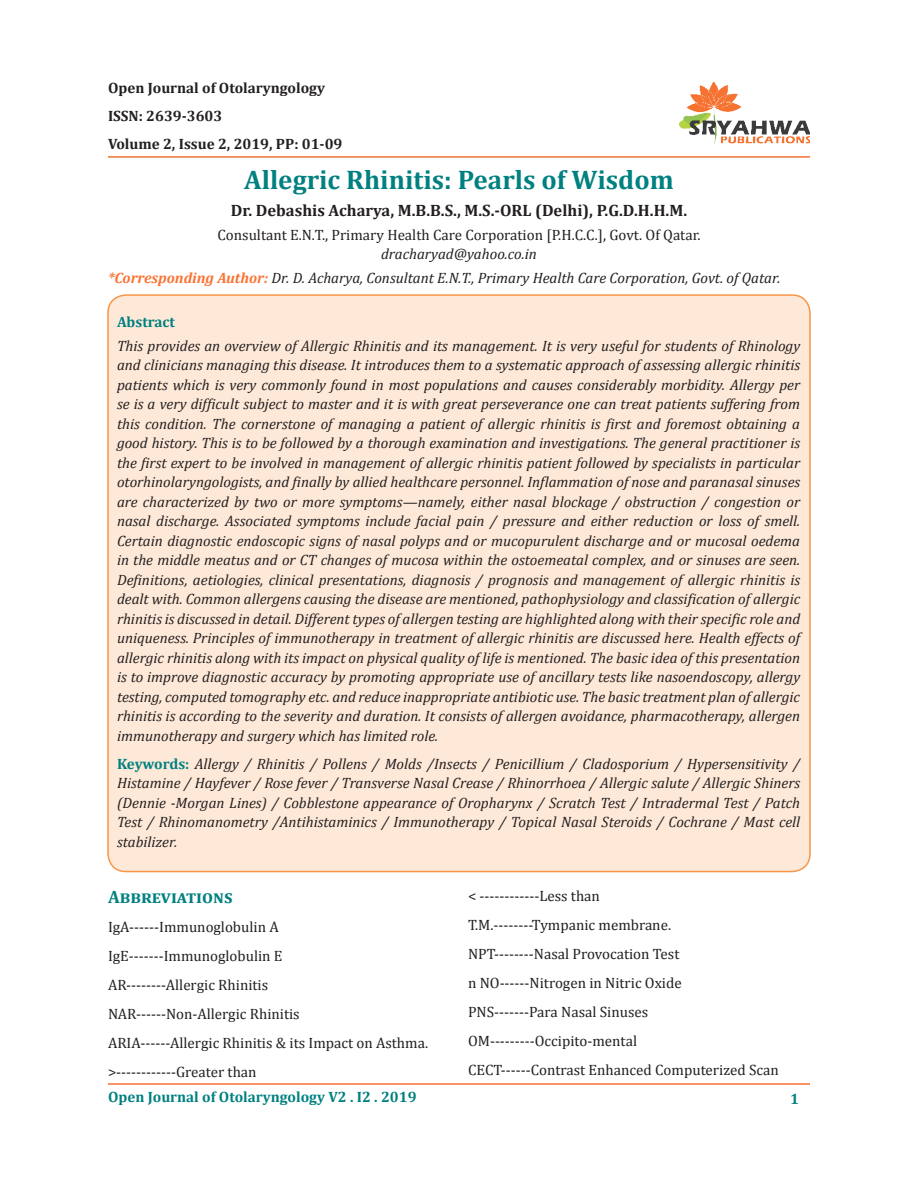
<style>
.page{position:relative;width:918px;height:1188px;background:#fff}
.page>*{position:absolute;margin:0;border:0;box-sizing:border-box;transform-origin:0 0}
.t1{font:700 27px "Cambria";color:#008080}
.t2{font:700 18px "Cambria";color:#008080}
.t3{font:700 16.5px "Cambria";color:#231f20}
.t4{font:italic 15px/19.5px "Cambria";color:#231f20;text-align:justify}
.t5{font:15px "Cambria";color:#231f20}
.t6{font:700 15px "Cambria";color:#231f20}
.t7{font:700 15px "Cambria";color:#008080}
.s1{font-weight:700;color:#fb7232}
.s2{font-weight:700;font-style:normal;color:#008080}
</style>
<div class="page">
<hr style="left:108px;top:1083px;width:702px;height:2px;background:#f37232">
<hr style="left:108px;top:156px;width:702px;height:2px;background:#f37232">
<img style="left:680px;top:81px;width:130px;height:62px">
<div style="left:108px;top:295px;width:702px;height:577px;background:#fee9d8;border-radius:18px"></div>
<p class="t6" style="left:108px;top:77px;width:219px">Open Journal of Otolaryngology</p>
<p class="t6" style="left:108px;top:105px;width:116px">ISSN: 2639-3603</p>
<p class="t6" style="left:108px;top:133px;width:236px">Volume 2, Issue 2, 2019, PP: 01-09</p>
<p class="t1" style="left:244px;top:160px;width:431px">Allegric Rhinitis: Pearls of Wisdom</p>
<p class="t3" style="left:231px;top:198px;width:458px">Dr. Debashis Acharya, M.B.B.S., M.S.-ORL (Delhi), P.G.D.H.H.M.</p>
<p class="t5" style="left:217px;top:226px;width:485px">Consultant E.N.T., Primary Health Care Corporation [P.H.C.C.], Govt. Of Qatar.</p>
<p class="t4" style="left:381px;top:244px;width:157px">dracharyad@yahoo.co.in</p>
<p class="t4" style="left:108px;top:267px;width:674px"><span class="s1">*Corresponding Author:</span> Dr. D. Acharya, Consultant E.N.T., Primary Health Care Corporation, Govt. of Qatar.</p>
<p class="t7" style="left:117px;top:311px;width:60px">Abstract</p>
<p class="t4" style="left:117px;top:335px;width:685px">This provides an overview of Allergic Rhinitis and its management. It is very useful for students of Rhinology and clinicians managing this disease. It introduces them to a systematic approach of assessing allergic rhinitis patients which is very commonly found in most populations and causes considerably morbidity. Allergy per se is a very difficult subject to master and it is with great perseverance one can treat patients suffering from this condition. The cornerstone of managing a patient of allergic rhinitis is first and foremost obtaining a good history. This is to be followed by a thorough examination and investigations. The general practitioner is the first expert to be involved in management of allergic rhinitis patient followed by specialists in particular otorhinolaryngologists, and finally by allied healthcare personnel. Inflammation of nose and paranasal sinuses are characterized by two or more symptoms—namely, either nasal blockage / obstruction / congestion or nasal discharge. Associated symptoms include facial pain / pressure and either reduction or loss of smell.<br>Certain diagnostic endoscopic signs of nasal polyps and or mucopurulent discharge and or mucosal oedema in the middle meatus and or CT changes of mucosa within the ostoemeatal complex, and or sinuses are seen.<br>Definitions, aetiologies, clinical presentations, diagnosis / prognosis and management of allergic rhinitis is dealt with. Common allergens causing the disease are mentioned, pathophysiology and classification of allergic rhinitis is discussed in detail. Different types of allergen testing are highlighted along with their specific role and uniqueness. Principles of immunotherapy in treatment of allergic rhinitis are discussed here. Health effects of allergic rhinitis along with its impact on physical quality of life is mentioned. The basic idea of this presentation is to improve diagnostic accuracy by promoting appropriate use of ancillary tests like nasoendoscopy, allergy testing, computed tomography etc. and reduce inappropriate antibiotic use. The basic treatment plan of allergic rhinitis is according to the severity and duration. It consists of allergen avoidance, pharmacotherapy, allergen immunotherapy and surgery which has limited role.</p>
<p class="t4" style="left:117px;top:753px;width:685px"><span class="s2">Keywords:</span> Allergy / Rhinitis / Pollens / Molds /Insects / Penicillium / Cladosporium / Hypersensitivity / Histamine / Hayfever / Rose fever / Transverse Nasal Crease / Rhinorrhoea / Allergic salute / Allergic Shiners (Dennie -Morgan Lines) / Cobblestone appearance of Oropharynx / Scratch Test / Intradermal Test / Patch Test / Rhinomanometry /Antihistaminics / Immunotherapy / Topical Nasal Steroids / Cochrane / Mast cell stabilizer.</p>
<p class="t2" style="left:108px;top:885px;width:126px">Abbreviations</p>
<p class="t5" style="left:108px;top:918px;width:172px">IgA------Immunoglobulin A</p>
<p class="t5" style="left:108px;top:947px;width:176px">IgE-------Immunoglobulin E</p>
<p class="t5" style="left:108px;top:976px;width:162px">AR--------Allergic Rhinitis</p>
<p class="t5" style="left:108px;top:1005px;width:193px">NAR------Non-Allergic Rhinitis</p>
<p class="t5" style="left:108px;top:1034px;width:322px">ARIA------Allergic Rhinitis &amp; its Impact on Asthma.</p>
<p class="t5" style="left:108px;top:1063px;width:150px">&gt;------------Greater than</p>
<p class="t5" style="left:468px;top:887px;width:133px">&lt; ------------Less than</p>
<p class="t5" style="left:468px;top:916px;width:205px">T.M.--------Tympanic membrane.</p>
<p class="t5" style="left:468px;top:945px;width:213px">NPT--------Nasal Provocation Test</p>
<p class="t5" style="left:468px;top:974px;width:215px">n NO------Nitrogen in Nitric Oxide</p>
<p class="t5" style="left:468px;top:1003px;width:182px">PNS-------Para Nasal Sinuses</p>
<p class="t5" style="left:468px;top:1032px;width:171px">OM---------Occipito-mental</p>
<p class="t5" style="left:468px;top:1062px;width:312px">CECT------Contrast Enhanced Computerized Scan</p>
<p class="t7" style="left:108px;top:1086px;width:310px">Open Journal of Otolaryngology V2 . I2 . 2019</p>
<p class="t7" style="left:790px;top:1089px;width:10px">1</p>
</div>
